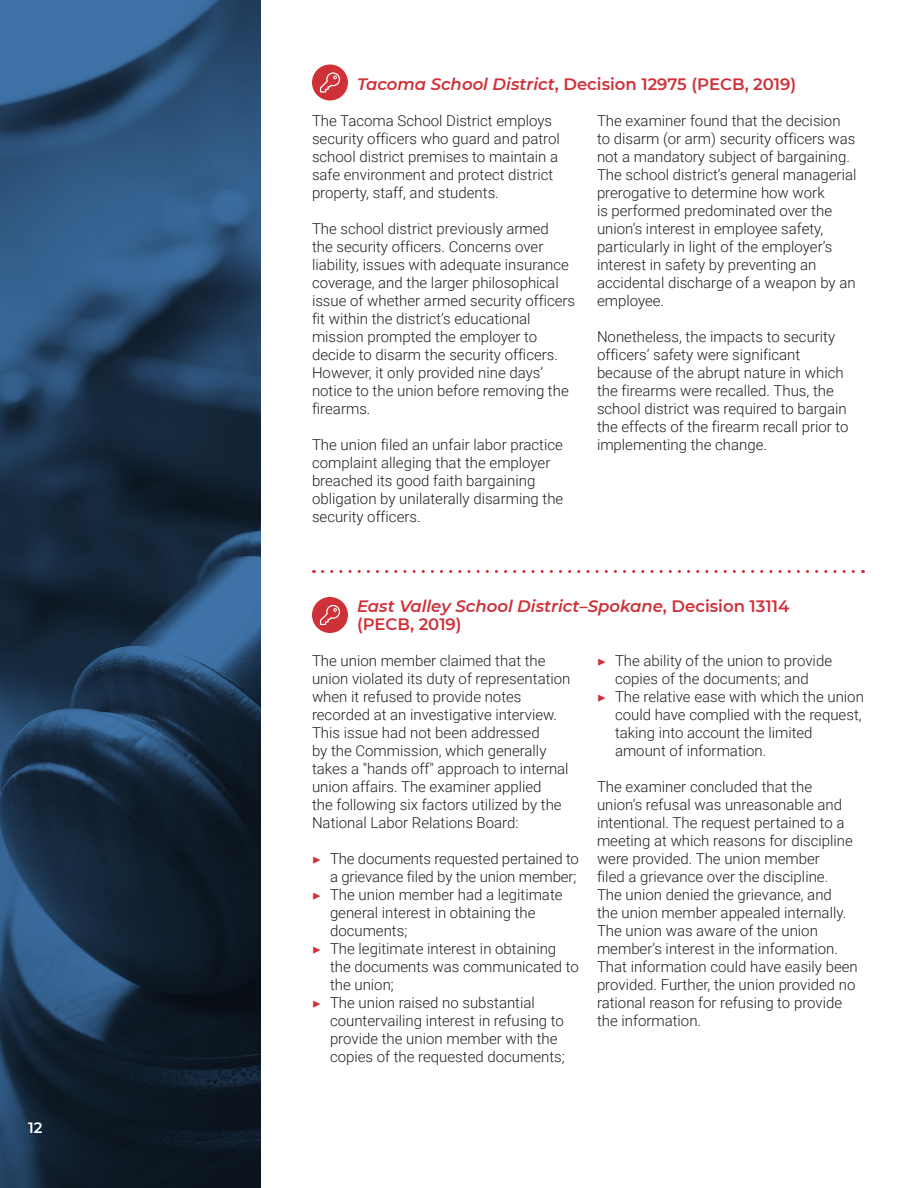
<style>
.page{position:relative;width:918px;height:1188px;background:#fff}
.page>*{position:absolute;margin:0;border:0;box-sizing:border-box;transform-origin:0 0}
.Subhead__Red__rule_a{font:italic 600 16.5px/18px "Montserrat";color:#cf3138}
.Subhead__Red{font:600 16.5px "Montserrat";color:#cf3138}
.Body{font:300 15px/18px "Roboto";color:#231f20}
.Body__no_space_befor{font:300 15px/18px "Roboto";color:#231f20}
.Page_Numbers{font:600 15px "Montserrat";color:#fff}
.s1{font-style:italic}
.s2{font-style:normal}
.s3{font-family:"Minion Pro";font-weight:400;color:#cf3138}
</style>
<div class="page">
<div style="left:312px;top:65px;width:36px;height:35px;background:#cf3138;border-radius:50%"></div>
<svg style="left:320px;top:72px;width:20px;height:21px"></svg>
<svg style="left:322px;top:570px;width:541px;height:3px"></svg>
<div style="left:312px;top:597px;width:36px;height:36px;background:#cf3138;border-radius:50%"></div>
<svg style="left:320px;top:605px;width:20px;height:20px"></svg>
<svg style="left:0;top:0;width:261px;height:1188px"></svg>
<p class="Page_Numbers" style="left:28px;top:1117px;width:16px">12</p>
<p class="Subhead__Red" style="left:357px;top:72px;width:441px"><span class="s1">Tacoma School District</span>, Decision 12975 (PECB, 2019)</p>
<p class="Body__no_space_befor" style="left:312px;top:111px;width:249px">The Tacoma School District employs security officers who guard and patrol school district premises to maintain a safe environment and protect district property, staff, and students.</p>
<p class="Body" style="left:312px;top:219px;width:265px">The school district previously armed<br>the security officers. Concerns over liability, issues with adequate insurance coverage, and the larger philosophical issue of whether armed security officers fit within the district’s educational mission prompted the employer to decide to disarm the security officers.<br>However, it only provided nine days’ notice to the union before removing the firearms.</p>
<p class="Body" style="left:312px;top:435px;width:253px">The union filed an unfair labor practice complaint alleging that the employer breached its good faith bargaining obligation by unilaterally disarming the security officers.</p>
<p class="Body" style="left:597px;top:111px;width:261px">The examiner found that the decision to disarm (or arm) security officers was not a mandatory subject of bargaining.<br>The school district’s general managerial prerogative to determine how work<br>is performed predominated over the union’s interest in employee safety, particularly in light of the employer’s interest in safety by preventing an accidental discharge of a weapon by an employee.</p>
<p class="Body" style="left:597px;top:327px;width:253px">Nonetheless, the impacts to security officers’ safety were significant because of the abrupt nature in which the firearms were recalled. Thus, the school district was required to bargain the effects of the firearm recall prior to implementing the change.</p>
<p class="Subhead__Red__rule_a" style="left:357px;top:596px;width:434px">East Valley School District–Spokane<span class="s2">, Decision 13114 (PECB, 2019)</span></p>
<p class="Body__no_space_befor" style="left:312px;top:651px;width:260px">The union member claimed that the union violated its duty of representation when it refused to provide notes recorded at an investigative interview.<br>This issue had not been addressed<br>by the Commission, which generally takes a "hands off" approach to internal union affairs. The examiner applied<br>the following six factors utilized by the National Labor Relations Board:</p>
<p class="Body" style="left:312px;top:849px;width:269px;text-align:right"><span class="s3">▶</span> The documents requested pertained to a grievance filed by the union member;</p>
<p class="Body" style="left:330px;top:885px;width:234px;text-indent:-18px"><span class="s3">▶</span> The union member had a legitimate general interest in obtaining the documents;</p>
<p class="Body" style="left:330px;top:939px;width:250px;text-indent:-18px"><span class="s3">▶</span> The legitimate interest in obtaining the documents was communicated to the union;</p>
<p class="Body" style="left:330px;top:993px;width:236px;text-indent:-18px"><span class="s3">▶</span> The union raised no substantial countervailing interest in refusing to provide the union member with the copies of the requested documents;</p>
<p class="Body" style="left:597px;top:651px;width:237px;text-align:center"><span class="s3">▶</span> The ability of the union to provide copies of the documents; and</p>
<p class="Body" style="left:615px;top:687px;width:250px;text-indent:-18px"><span class="s3">▶</span> The relative ease with which the union could have complied with the request, taking into account the limited amount of information.</p>
<p class="Body" style="left:597px;top:777px;width:262px">The examiner concluded that the union’s refusal was unreasonable and intentional. The request pertained to a meeting at which reasons for discipline were provided. The union member<br>filed a grievance over the discipline.<br>The union denied the grievance, and<br>the union member appealed internally.<br>The union was aware of the union member’s interest in the information.<br>That information could have easily been provided. Further, the union provided no rational reason for refusing to provide the information.</p>
</div>
